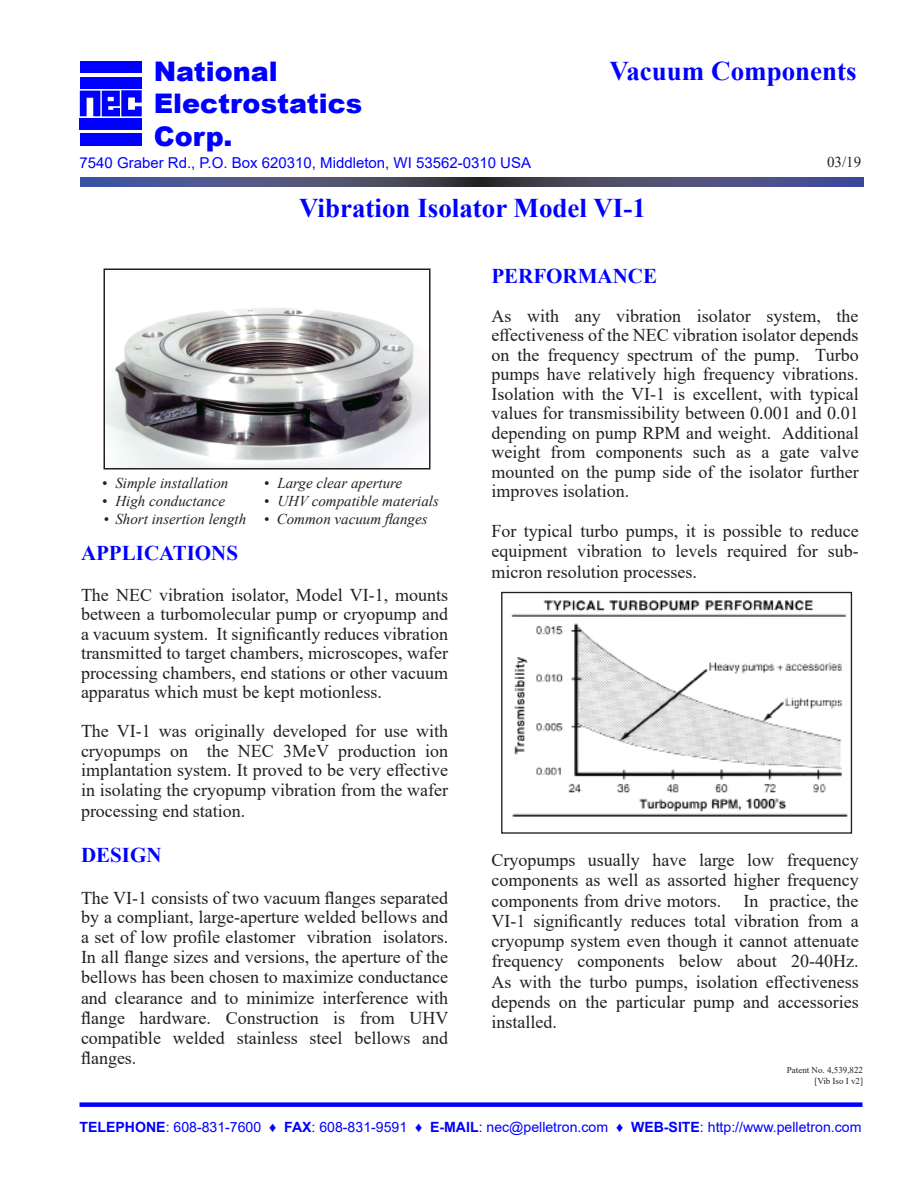
<style>
.page{position:relative;width:918px;height:1188px;background:#fff}
.page>*{position:absolute;margin:0;border:0;box-sizing:border-box;transform-origin:0 0}
.t1{font:700 27px "Times New Roman";color:#00f}
.t2{font:900 27px "Arial";color:#00f}
.Headline{font:700 21px "Times New Roman";color:#00f}
.Headline-2{font:18px/19.5px "Times New Roman";color:#231f20;text-align:justify}
.Headline-3{font:italic 15px "Times New Roman";color:#231f20}
.t3{font:15px "Arial";color:#00f}
.t4{font:15px "Times New Roman";color:#231f20}
.t5{font:14.1px "Arial";color:#00f}
.t6{font:9px "Times New Roman";color:#231f20}
.s1{font-weight:700}
</style>
<div class="page">
<div style="left:80px;top:1102px;width:782px;height:5px;background:#00f"></div>
<div style="left:80px;top:62px;width:62px;height:11px;background:#00f"></div>
<div style="left:80px;top:77px;width:62px;height:12px;background:#00f"></div>
<div style="left:80px;top:118px;width:62px;height:12px;background:#00f"></div>
<div style="left:80px;top:133px;width:62px;height:13px;background:#00f"></div>
<svg style="left:80px;top:90px;width:62px;height:26px"></svg>
<svg style="left:80px;top:178px;width:783px;height:9px;background:#484c73"></svg>
<img style="left:107px;top:289px;width:320px;height:178px">
<div style="left:104px;top:268px;width:326px;height:202px;border:2px solid #231f20"></div>
<img style="left:511px;top:600px;width:337px;height:217px">
<div style="left:501px;top:592px;width:351px;height:242px;border:1px solid #231f20"></div>
<p class="t2" style="left:154px;top:52px;width:126px">National</p>
<p class="t2" style="left:154px;top:84px;width:210px">Electrostatics</p>
<p class="t2" style="left:154px;top:116px;width:80px">Corp.</p>
<p class="t3" style="left:80px;top:152px;width:453px">7540 Graber Rd., P.O. Box 620310, Middleton, WI 53562-0310 USA</p>
<p class="t1" style="left:609px;top:51px;width:249px">Vacuum Components</p>
<p class="t4" style="left:827px;top:151px;width:36px">03/19</p>
<p class="t1" style="left:299px;top:188px;width:348px">Vibration Isolator Model VI-1</p>
<p class="Headline-3" style="left:102px;top:472px;width:128px">• Simple installation</p>
<p class="Headline-3" style="left:264px;top:472px;width:140px">• Large clear aperture</p>
<p class="Headline-3" style="left:102px;top:490px;width:125px">• High conductance</p>
<p class="Headline-3" style="left:264px;top:490px;width:176px">• UHV compatible materials</p>
<p class="Headline-3" style="left:103px;top:508px;width:326px">• Short insertion length • Common vacuum flanges</p>
<p class="Headline" style="left:81px;top:538px;width:159px">APPLICATIONS</p>
<p class="Headline-2" style="left:81px;top:585px;width:369px">The NEC vibration isolator, Model VI-1, mounts between a turbomolecular pump or cryopump and a vacuum system. It significantly reduces vibration transmitted to target chambers, microscopes, wafer processing chambers, end stations or other vacuum apparatus which must be kept motionless.</p>
<p class="Headline-2" style="left:81px;top:721px;width:369px;line-height:20px">The VI-1 was originally developed for use with cryopumps on the NEC 3MeV production ion implantation system. It proved to be very effective in isolating the cryopump vibration from the wafer processing end station.</p>
<p class="Headline" style="left:81px;top:840px;width:82px">DESIGN</p>
<p class="Headline-2" style="left:81px;top:887px;width:369px;line-height:20.1px">The VI-1 consists of two vacuum flanges separated by a compliant, large-aperture welded bellows and a set of low profile elastomer vibration isolators.<br>In all flange sizes and versions, the aperture of the bellows has been chosen to maximize conductance and clearance and to minimize interference with flange hardware. Construction is from UHV compatible welded stainless steel bellows and flanges.</p>
<p class="Headline" style="left:491px;top:261px;width:167px">PERFORMANCE</p>
<p class="Headline-2" style="left:491px;top:306px;width:369px">As with any vibration isolator system, the effectiveness of the NEC vibration isolator depends on the frequency spectrum of the pump. Turbo pumps have relatively high frequency vibrations.<br>Isolation with the VI-1 is excellent, with typical values for transmissibility between 0.001 and 0.01 depending on pump RPM and weight. Additional weight from components such as a gate valve mounted on the pump side of the isolator further improves isolation.</p>
<p class="Headline-2" style="left:491px;top:520px;width:369px;line-height:20.2px">For typical turbo pumps, it is possible to reduce equipment vibration to levels required for sub&shy;micron resolution processes.</p>
<p class="Headline-2" style="left:491px;top:849px;width:369px;line-height:20.2px">Cryopumps usually have large low frequency components as well as assorted higher frequency components from drive motors. In practice, the VI-1 significantly reduces total vibration from a cryopump system even though it cannot attenuate frequency components below about 20-40Hz.<br>As with the turbo pumps, isolation effectiveness depends on the particular pump and accessories installed.</p>
<p class="t6" style="left:787px;top:1063px;width:78px">Patent No. 4,539,822</p>
<p class="t6" style="left:814px;top:1074px;width:50px">[Vib Iso I v2]</p>
<p class="t5" style="left:80px;top:1117px;width:783px"><span class="s1">TELEPHONE</span>: 608-831-7600 ♦ <span class="s1">FAX</span>: 608-831-9591 ♦ <span class="s1">E-MAIL</span>: nec@pelletron.com ♦ <span class="s1">WEB-SITE</span>: http://www.pelletron.com</p>
</div>
